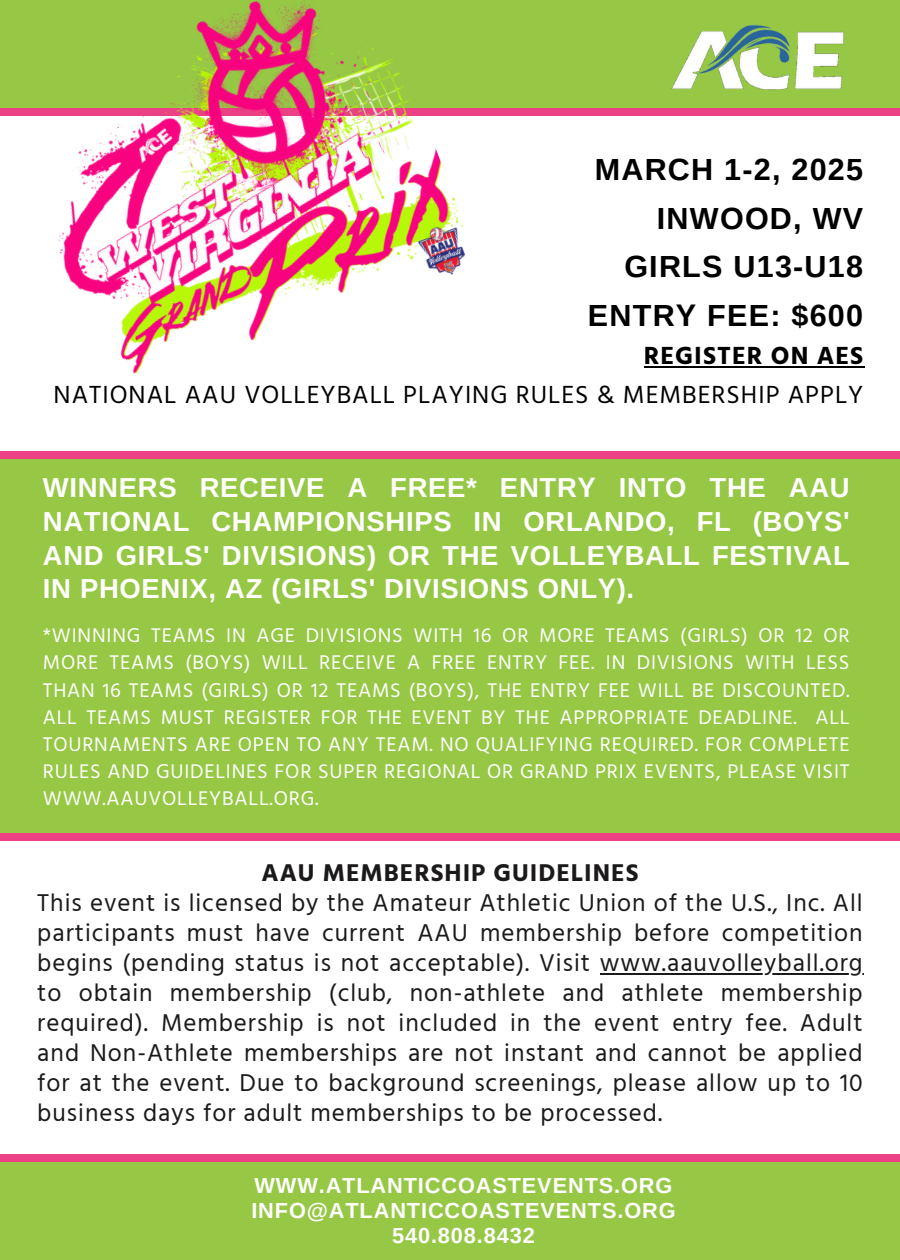
<style>
.page{position:relative;width:900px;height:1260px;background:#fff}
.page>*{position:absolute;margin:0;border:0;box-sizing:border-box;transform-origin:0 0}
.t1{font:700 30.5px/48.8px "Arimo";letter-spacing:.04em;color:#000;text-align:right}
.t2{font:700 27.5px/33.8px "Arimo";letter-spacing:.025em;color:#fff;text-align:justify}
.t3{font:25.5px/39.5px "Hind Guntur";letter-spacing:.04em;color:#000;text-align:right}
.t4{font:25px/30px "Hind Guntur";letter-spacing:.04em;color:#1b191a;text-align:center}
.t5{font:700 21.75px/25.5px "Arimo";letter-spacing:.04em;color:#fff;text-align:center}
.t6{font:20.25px/27px "Hind Guntur";letter-spacing:.04em;color:#fff;text-align:justify}
.s1{font-weight:700}
</style>
<div class="page">
<div style="left:0;top:1162px;width:900px;height:98px;background:#96c845"></div>
<div style="left:0;top:451px;width:900px;height:386px;background:#96c845"></div>
<div style="left:0;top:833px;width:900px;height:7px;background:#ec4185"></div>
<div style="left:0;top:451px;width:900px;height:7px;background:#ec4185"></div>
<div style="left:0;top:1155px;width:900px;height:7px;background:#ec4185"></div>
<hr style="left:644px;top:366px;width:220px;height:1px;background:#000">
<hr style="left:600px;top:973px;width:264px;height:2px;background:#1b191a">
<div style="left:0;top:0;width:900px;height:112px;background:#96c845"></div>
<div style="left:0;top:109px;width:900px;height:7px;background:#ec4185"></div>
<img style="left:0;top:0;width:479px;height:374px">
<img style="left:671px;top:25px;width:173px;height:65px">
<p class="t1" style="left:588px;top:145px;width:277px">MARCH 1-2, 2025<br>INWOOD, WV<br>GIRLS U13-U18<br>ENTRY FEE: $600</p>
<p class="t3" style="left:54px;top:335px;width:811px"><span class="s1">REGISTER ON AES<br></span>NATIONAL AAU VOLLEYBALL PLAYING RULES &amp; MEMBERSHIP APPLY</p>
<h2 class="t2" style="left:43px;top:471px;width:808px">WINNERS RECEIVE A FREE* ENTRY INTO THE AAU NATIONAL CHAMPIONSHIPS IN ORLANDO, FL (BOYS' AND GIRLS' DIVISIONS) OR THE VOLLEYBALL FESTIVAL IN PHOENIX, AZ (GIRLS' DIVISIONS ONLY).</h2>
<p class="t6" style="left:43px;top:622px;width:808px">*WINNING TEAMS IN AGE DIVISIONS WITH 16 OR MORE TEAMS (GIRLS) OR 12 OR MORE TEAMS (BOYS) WILL RECEIVE A FREE ENTRY FEE. IN DIVISIONS WITH LESS THAN 16 TEAMS (GIRLS) OR 12 TEAMS (BOYS), THE ENTRY FEE WILL BE DISCOUNTED.<br>ALL TEAMS MUST REGISTER FOR THE EVENT BY THE APPROPRIATE DEADLINE. ALL TOURNAMENTS ARE OPEN TO ANY TEAM. NO QUALIFYING REQUIRED. FOR COMPLETE RULES AND GUIDELINES FOR SUPER REGIONAL OR GRAND PRIX EVENTS, PLEASE VISIT WWW.AAUVOLLEYBALL.ORG.</p>
<p class="t4" style="left:37px;top:857px;width:827px"><span class="s1">AAU MEMBERSHIP GUIDELINES<br></span>This event is licensed by the Amateur Athletic Union of the U.S., Inc. All participants must have current AAU membership before competition begins (pending status is not acceptable). Visit www.aauvolleyball.org</p>
<h3 class="t4" style="left:37px;top:977px;width:827px;text-align:justify">to obtain membership (club, non-athlete and athlete membership required). Membership is not included in the event entry fee. Adult and Non-Athlete memberships are not instant and cannot be applied for at the event. Due to background screenings, please allow up to 10 business days for adult memberships to be processed.</h3>
<h4 class="t5" style="left:251px;top:1172px;width:426px">WWW.ATLANTICCOASTEVENTS.ORG<br>INFO@ATLANTICCOASTEVENTS.ORG<br>540.808.8432</h4>
</div>
